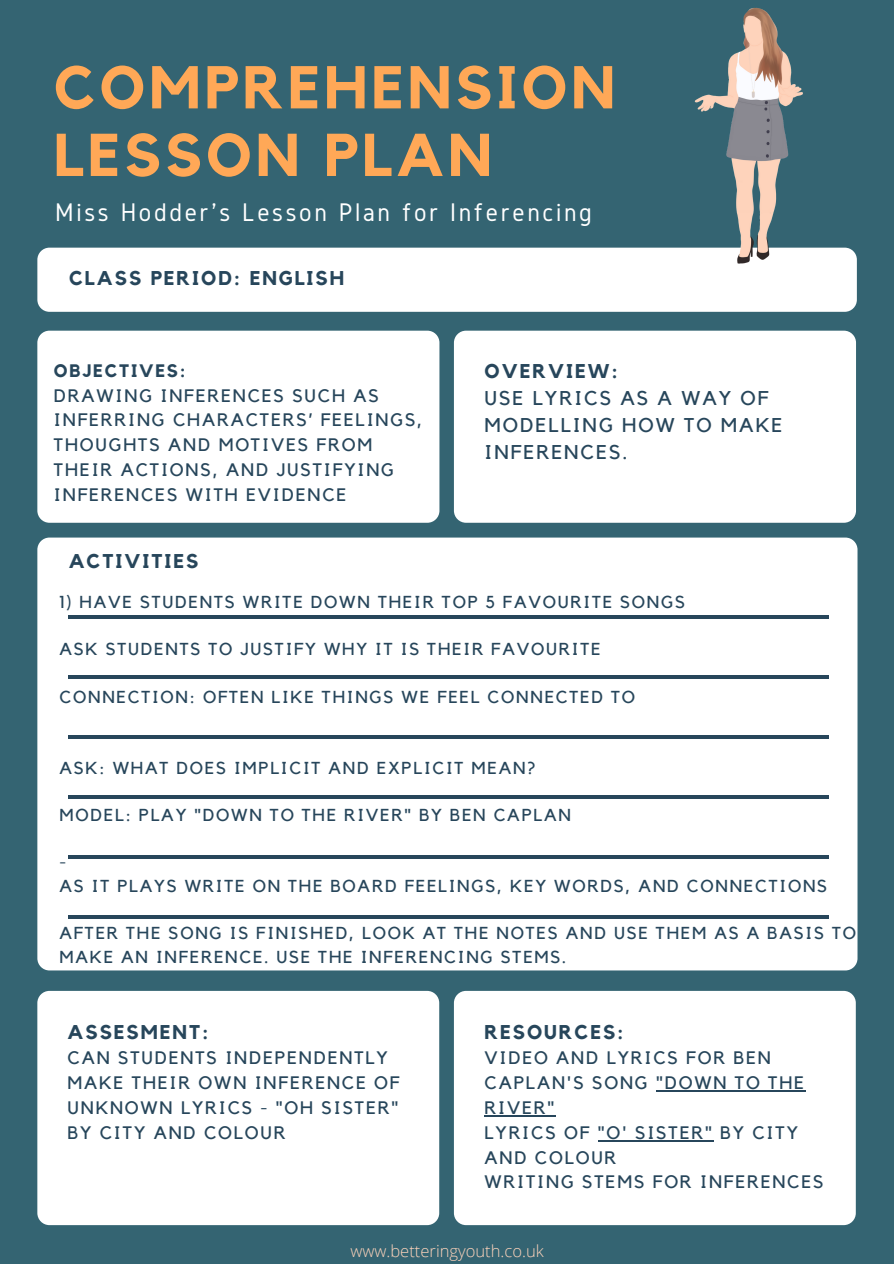
<style>
.page{position:relative;width:894px;height:1264px;background:#fff}
.page>*{position:absolute;margin:0;border:0;box-sizing:border-box;transform-origin:0 0}
.t1{font:700 59.55px/67.5px "Kollektif";letter-spacing:.07em;color:#ffa857}
.t2{font:26.55px "Gidole";letter-spacing:.1em;color:#fff}
.t3{font:700 19.8px "Kollektif";letter-spacing:.1em;color:#27465b}
.t4{font:19.8px/27px "Kollektif";letter-spacing:.1em;color:#27465b}
.t5{font:18px/24.8px "Kollektif";letter-spacing:.1em;color:#27465b}
.t6{font:700 18px "Kollektif";letter-spacing:.1em;color:#27465b}
.t7{font:17.25px/23.7px "Kollektif";letter-spacing:.1em;color:#27465b}
.t8{font:300 16.5px "Open Sans";color:#fdd3bb}
</style>
<div class="page">
<div style="left:0;top:0;width:893px;height:1263px;background:#346472"></div>
<div style="left:37px;top:248px;width:819px;height:64px;background:#fff;border-radius:12px"></div>
<div style="left:37px;top:331px;width:402px;height:192px;background:#fff;border-radius:12px"></div>
<div style="left:454px;top:331px;width:401px;height:192px;background:#fff;border-radius:12px"></div>
<div style="left:37px;top:537px;width:820px;height:433px;background:#fff;border-radius:12px"></div>
<div style="left:37px;top:990px;width:402px;height:235px;background:#fff;border-radius:12px"></div>
<div style="left:454px;top:990px;width:401px;height:235px;background:#fff;border-radius:12px"></div>
<hr style="left:425px;top:615px;width:403px;height:4px;background:#27465b">
<hr style="left:425px;top:675px;width:403px;height:4px;background:#27465b">
<hr style="left:425px;top:735px;width:403px;height:4px;background:#27465b">
<hr style="left:425px;top:795px;width:403px;height:4px;background:#27465b">
<hr style="left:425px;top:855px;width:403px;height:4px;background:#27465b">
<hr style="left:425px;top:915px;width:403px;height:4px;background:#27465b">
<hr style="left:69px;top:615px;width:402px;height:4px;background:#27465b">
<hr style="left:69px;top:675px;width:402px;height:4px;background:#27465b">
<hr style="left:69px;top:735px;width:402px;height:4px;background:#27465b">
<hr style="left:69px;top:795px;width:402px;height:4px;background:#27465b">
<hr style="left:69px;top:855px;width:402px;height:4px;background:#27465b">
<hr style="left:69px;top:915px;width:402px;height:4px;background:#27465b">
<img style="left:677px;top:7px;width:179px;height:257px">
<hr style="left:655px;top:1090px;width:150px;height:1px;background:#27465b">
<hr style="left:484px;top:1115px;width:72px;height:1px;background:#27465b">
<hr style="left:597px;top:1139px;width:116px;height:2px;background:#27465b">
<h1 class="t1" style="left:54px;top:56px;width:562px">COMPREHENSION<br>LESSON PLAN</h1>
<h2 class="t2" style="left:55px;top:198px;width:538px">Miss Hodder's Lesson Plan for Inferencing</h2>
<p class="t3" style="left:69px;top:269px;width:276px">CLASS PERIOD: ENGLISH</p>
<p class="t6" style="left:54px;top:362px;width:133px">OBJECTIVES:</p>
<p class="t5" style="left:54px;top:384px;width:370px">DRAWING INFERENCES SUCH AS<br>INFERRING CHARACTERS’ FEELINGS,<br>THOUGHTS AND MOTIVES FROM<br>THEIR ACTIONS, AND JUSTIFYING<br>INFERENCES WITH EVIDENCE</p>
<p class="t3" style="left:69px;top:551px;width:131px">ACTIVITIES</p>
<p class="t3" style="left:484px;top:362px;width:135px">OVERVIEW:</p>
<p class="t4" style="left:484px;top:385px;width:299px">USE LYRICS AS A WAY OF<br>MODELLING HOW TO MAKE<br>INFERENCES.</p>
<p class="t7" style="left:59px;top:591px;width:627px">1) HAVE STUDENTS WRITE DOWN THEIR TOP 5 FAVOURITE SONGS</p>
<p class="t7" style="left:59px;top:638px;width:542px">ASK STUDENTS TO JUSTIFY WHY IT IS THEIR FAVOURITE</p>
<p class="t7" style="left:59px;top:685px;width:577px">CONNECTION: OFTEN LIKE THINGS WE FEEL CONNECTED TO</p>
<p class="t7" style="left:59px;top:756px;width:477px">ASK: WHAT DOES IMPLICIT AND EXPLICIT MEAN?</p>
<p class="t7" style="left:59px;top:803px;width:512px">MODEL: PLAY "DOWN TO THE RIVER" BY BEN CAPLAN</p>
<p class="t7" style="left:59px;top:851px;width:769px">-<br>AS IT PLAYS WRITE ON THE BOARD FEELINGS, KEY WORDS, AND CONNECTIONS</p>
<p class="t7" style="left:59px;top:922px;width:797px">AFTER THE SONG IS FINISHED, LOOK AT THE NOTES AND USE THEM AS A BASIS TO<br>MAKE AN INFERENCE. USE THE INFERENCING STEMS.</p>
<p class="t3" style="left:68px;top:1022px;width:142px">ASSESMENT:</p>
<p class="t5" style="left:68px;top:1046px;width:333px">CAN STUDENTS INDEPENDENTLY<br>MAKE THEIR OWN INFERENCE OF<br>UNKNOWN LYRICS - "OH SISTER"<br>BY CITY AND COLOUR</p>
<p class="t3" style="left:484px;top:1022px;width:140px">RESOURCES:</p>
<p class="t5" style="left:484px;top:1046px;width:340px">VIDEO AND LYRICS FOR BEN<br>CAPLAN'S SONG "DOWN TO THE<br>RIVER"<br>LYRICS OF "O' SISTER" BY CITY<br>AND COLOUR<br>WRITING STEMS FOR INFERENCES</p>
<p class="t8" style="left:350px;top:1239px;width:195px">www.betteringyouth.co.uk</p>
</div>
